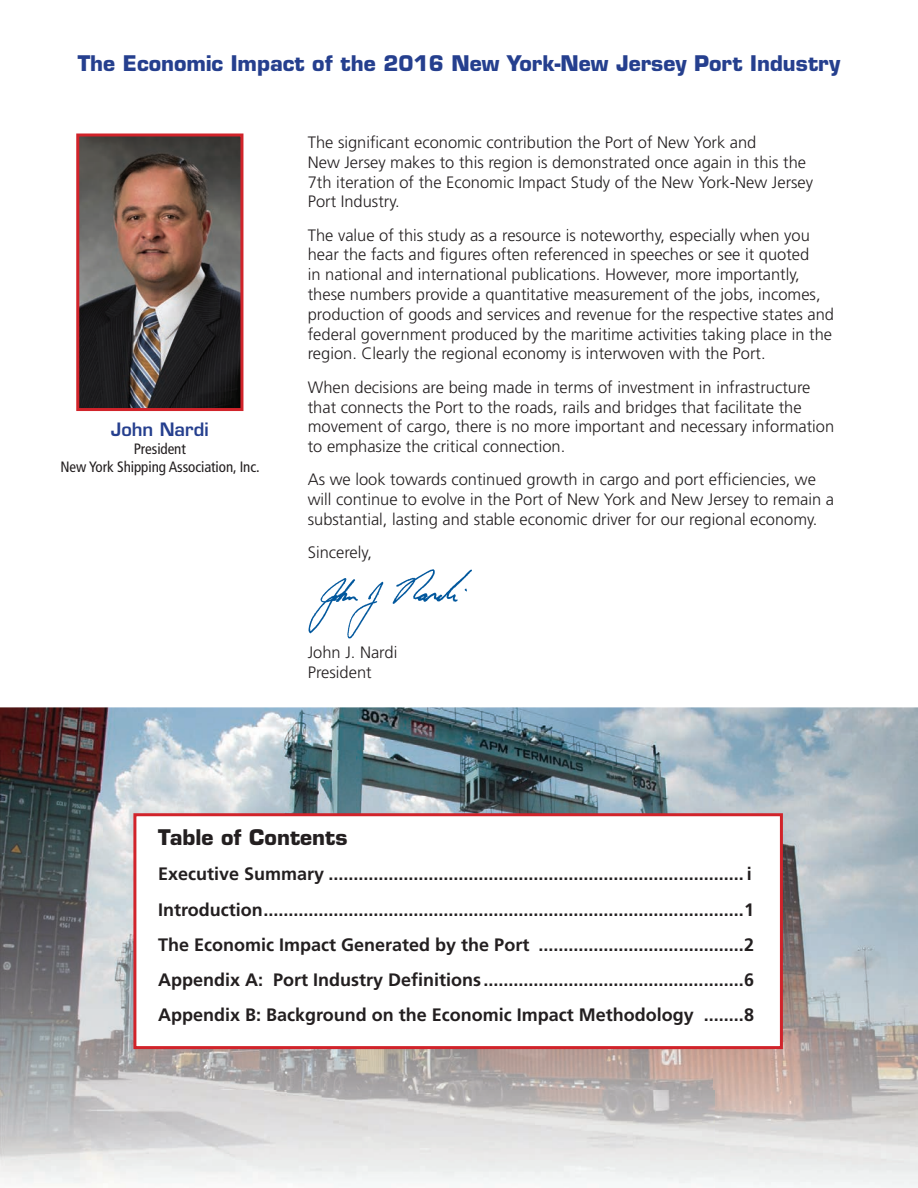
<style>
.page{position:relative;width:918px;height:1188px;background:#fff}
.page>*{position:absolute;margin:0;border:0;box-sizing:border-box;transform-origin:0 0}
.t1{font:700 21px "Eurostile";color:#253f8e}
.t2{font:700 21px "Eurostile";color:#231f20}
.t3{font:700 18px/35.1px "Frutiger";color:#231f20}
.t4{font:600 18px "Eurostile";color:#253f8e}
.t5{font:300 16.5px/19.8px "Frutiger";color:#231f20}
.t6{font:condensed 15px/18px "Frutiger";letter-spacing:-.005em;color:#231f20;text-align:center}
</style>
<div class="page">
<img style="left:0;top:707px;width:918px;height:44px">
<img style="left:0;top:751px;width:918px;height:437px">
<div style="left:133px;top:813px;width:650px;height:236px;background:#fff;border:3px solid #d1232a"></div>
<img style="left:80px;top:138px;width:159px;height:269px">
<div style="left:76px;top:134px;width:167px;height:277px;border:3px solid #d1232a"></div>
<img style="left:308px;top:569px;width:164px;height:70px">
<p class="t1" style="left:78px;top:50px;width:764px">The Economic Impact of the 2016 New York-New Jersey Port Industry</p>
<p class="t4" style="left:111px;top:418px;width:99px">John Nardi</p>
<p class="t6" style="left:60px;top:440px;width:201px">President<br>New York Shipping Association, Inc.</p>
<p class="t5" style="left:308px;top:132px;width:507px">The significant economic contribution the Port of New York and<br>New Jersey makes to this region is demonstrated once again in this the 7th iteration of the Economic Impact Study of the New York-New Jersey Port Industry.</p>
<p class="t5" style="left:308px;top:225px;width:528px">The value of this study as a resource is noteworthy, especially when you hear the facts and figures often referenced in speeches or see it quoted<br>in national and international publications. However, more importantly, these numbers provide a quantitative measurement of the jobs, incomes, production of goods and services and revenue for the respective states and federal government produced by the maritime activities taking place in the region. Clearly the regional economy is interwoven with the Port.</p>
<p class="t5" style="left:308px;top:377px;width:528px">When decisions are being made in terms of investment in infrastructure that connects the Port to the roads, rails and bridges that facilitate the movement of cargo, there is no more important and necessary information to emphasize the critical connection.</p>
<p class="t5" style="left:308px;top:470px;width:528px">As we look towards continued growth in cargo and port efficiencies, we will continue to evolve in the Port of New York and New Jersey to remain a substantial, lasting and stable economic driver for our regional economy.</p>
<p class="t5" style="left:308px;top:543px;width:66px">Sincerely,</p>
<p class="t5" style="left:308px;top:643px;width:91px">John J. Nardi<br>President</p>
<p class="t2" style="left:158px;top:825px;width:191px">Table of Contents</p>
<p class="t3" style="left:158px;top:856px;width:597px">Executive Summary ................................................................................... i Introduction ................................................................................................1<br>The Economic Impact Generated by the Port .........................................2<br>Appendix A: Port Industry Definitions ....................................................6<br>Appendix B: Background on the Economic Impact Methodology ........8</p>
</div>
